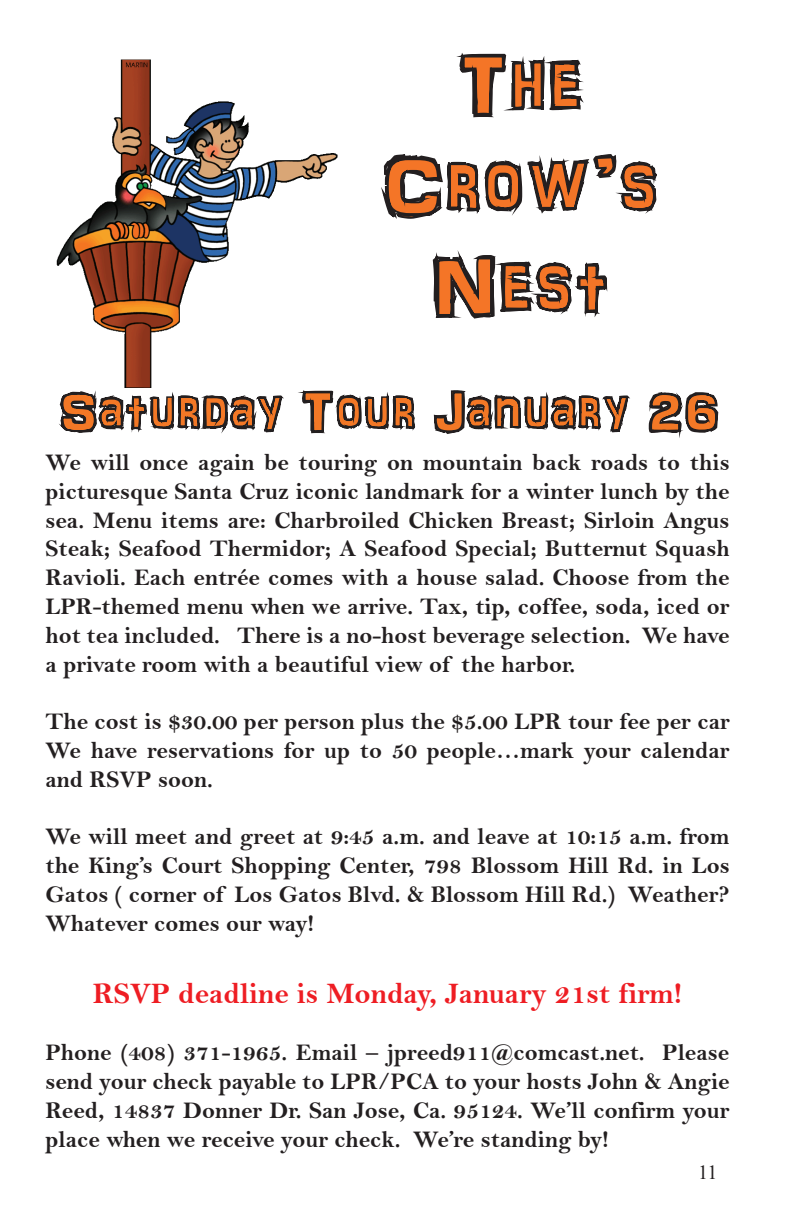
<style>
.page{position:relative;width:792px;height:1224px;background:#fff}
.page>*{position:absolute;margin:0;border:0;box-sizing:border-box;transform-origin:0 0}
.t1{font:84px/100.8px "ARDARLING";color:#f47527;text-align:center}
.t2{font:56px "ARDARLING";color:#f37826}
.t3{font:30px "Bell MT Bold";color:#ee1d23}
.t4{font:24px/28.8px "Bell MT Bold";color:#231f20;text-align:justify}
.t5{font:20px "Times New Roman";color:#231f20}
</style>
<div class="page">
<svg style="left:56px;top:53px;width:652px;height:385px"></svg>
<div style="left:110px;top:51px;width:55px;height:8px;background:#fff"></div>
<h1 class="t1" style="left:381px;top:35px;width:279px">The<br>Crow’s<br>Nest</h1>
<h2 class="t2" style="left:59px;top:379px;width:663px">Saturday Tour January 26</h2>
<p class="t4" style="left:45px;top:448px;width:686px">We will once again be touring on mountain back roads to this picturesque Santa Cruz iconic landmark for a winter lunch by the sea. Menu items are: Charbroiled Chicken Breast; Sirloin Angus Steak; Seafood Thermidor; A Seafood Special; Butternut Squash Ravioli. Each entrée comes with a house salad. Choose from the LPR-themed menu when we arrive. Tax, tip, coffee, soda, iced or hot tea included. There is a no-host beverage selection. We have a private room with a beautiful view of the harbor.</p>
<p class="t4" style="left:45px;top:707px;width:686px">The cost is $30.00 per person plus the $5.00 LPR tour fee per car We have reservations for up to 50 people…mark your calendar and RSVP soon.</p>
<p class="t4" style="left:45px;top:822px;width:686px">We will meet and greet at 9:45 a.m. and leave at 10:15 a.m. from the King’s Court Shopping Center, 798 Blossom Hill Rd. in Los Gatos ( corner of Los Gatos Blvd. &amp; Blossom Hill Rd.) Weather?<br>Whatever comes our way!</p>
<p class="t3" style="left:93px;top:975px;width:591px">RSVP deadline is Monday, January 21st firm!</p>
<p class="t4" style="left:45px;top:1038px;width:686px">Phone (408) 371-1965. Email – jpreed911@comcast.net. Please send your check payable to LPR/PCA to your hosts John &amp; Angie Reed, 14837 Donner Dr. San Jose, Ca. 95124. We’ll confirm your place when we receive your check. We’re standing by!</p>
<p class="t5" style="left:698px;top:1158px;width:21px">11</p>
</div>
